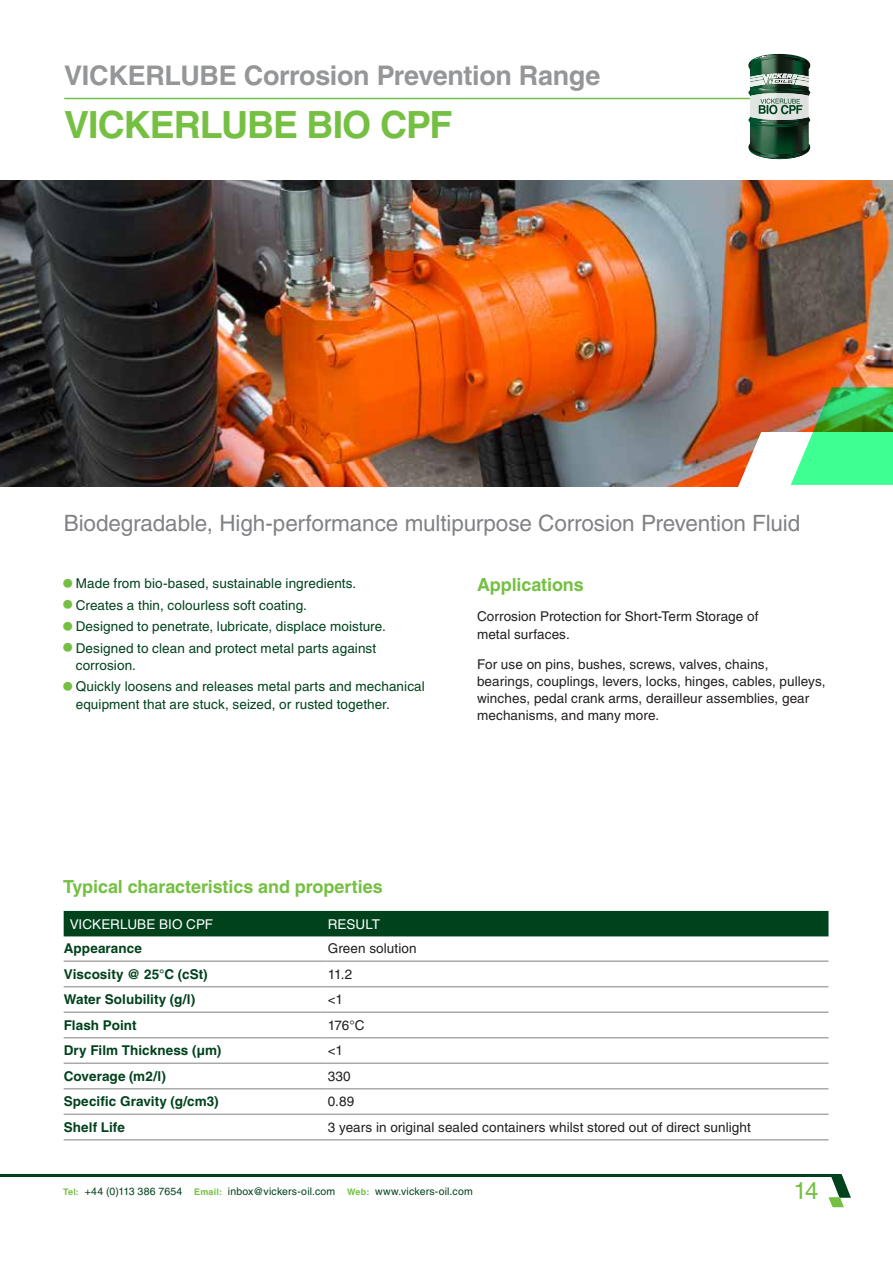
<style>
.page{position:relative;width:893px;height:1263px;background:#fff}
.page>*{position:absolute;margin:0;border:0;box-sizing:border-box;transform-origin:0 0}
.t1{font:700 37.5px "Helvetica LT Pro";letter-spacing:-.03em;color:#75c043}
.t2{font:700 27px "Helvetica LT Pro";letter-spacing:-.015em;color:#949698}
.t3{font:24px "Helvetica LT Pro";color:#75c043}
.t4{font:22.5px "Helvetica LT Pro";letter-spacing:-.005em;color:#808285}
.t5{font:700 18px "Helvetica LT Pro";letter-spacing:-.005em;color:#75c043}
.t6{font:13.5px/17.2px "Helvetica LT Pro";letter-spacing:.005em;color:#231f20}
.t7{font:13.5px/17.2px "Helvetica LT Pro";letter-spacing:.005em;color:#00421c}
.t8{font:700 13.5px "Helvetica LT Pro";letter-spacing:.005em;color:#00421c}
.t9{font:13.5px "Helvetica LT Pro";letter-spacing:.005em;color:#fff}
.t10{font:10.5px "Helvetica LT Pro";letter-spacing:.02em;color:#00421c}
.s1{font-weight:700;font-size:27px;color:#75c043}
.s2{font-weight:700;font-size:9px;color:#75c043}
</style>
<div class="page">
<img style="left:0;top:180px;width:893px;height:307px">
<img style="left:720px;top:387px;width:173px;height:100px">
<div style="left:64px;top:911px;width:764px;height:25px;background:#00421c"></div>
<hr style="left:64px;top:960px;width:264px;height:2px;background:#a7a9ac">
<hr style="left:328px;top:960px;width:500px;height:2px;background:#a7a9ac">
<hr style="left:64px;top:986px;width:264px;height:1px;background:#a7a9ac">
<hr style="left:328px;top:986px;width:500px;height:1px;background:#a7a9ac">
<hr style="left:64px;top:1011px;width:264px;height:2px;background:#a7a9ac">
<hr style="left:328px;top:1011px;width:500px;height:2px;background:#a7a9ac">
<hr style="left:64px;top:1037px;width:264px;height:1px;background:#a7a9ac">
<hr style="left:328px;top:1037px;width:500px;height:1px;background:#a7a9ac">
<hr style="left:64px;top:1062px;width:264px;height:2px;background:#a7a9ac">
<hr style="left:328px;top:1062px;width:500px;height:2px;background:#a7a9ac">
<hr style="left:64px;top:1088px;width:264px;height:1px;background:#a7a9ac">
<hr style="left:328px;top:1088px;width:500px;height:1px;background:#a7a9ac">
<hr style="left:64px;top:1113px;width:264px;height:2px;background:#a7a9ac">
<hr style="left:328px;top:1113px;width:500px;height:2px;background:#a7a9ac">
<hr style="left:64px;top:1139px;width:264px;height:1px;background:#a7a9ac">
<hr style="left:328px;top:1139px;width:500px;height:1px;background:#a7a9ac">
<hr style="left:64px;top:98px;width:740px;height:1px;background:#75c043">
<svg style="left:748px;top:138px;width:63px;height:21px"></svg>
<img style="left:750px;top:114px;width:59px;height:6px">
<svg style="left:748px;top:54px;width:62px;height:60px;background:#7a9284"></svg>
<hr style="left:0;top:1174px;width:839px;height:3px;background:#00421c">
<svg style="left:828px;top:1174px;width:23px;height:33px"></svg>
<h2 class="t2" style="left:64px;top:59px;width:538px">VICKERLUBE Corrosion Prevention Range</h2>
<h1 class="t1" style="left:64px;top:102px;width:390px">VICKERLUBE BIO CPF</h1>
<h3 class="t4" style="left:64px;top:510px;width:738px">Biodegradable, High-performance multipurpose Corrosion Prevention Fluid</h3>
<p class="t7" style="left:63px;top:575px;width:295px"><span class="s1">•</span> Made from bio-based, sustainable ingredients.</p>
<p class="t7" style="left:63px;top:596px;width:246px"><span class="s1">•</span> Creates a thin, colourless soft coating.</p>
<p class="t7" style="left:63px;top:618px;width:324px"><span class="s1">•</span> Designed to penetrate, lubricate, displace moisture.</p>
<p class="t7" style="left:76px;top:639px;width:302px;text-indent:-13px"><span class="s1">•</span> Designed to clean and protect metal parts against corrosion.</p>
<p class="t7" style="left:76px;top:678px;width:351px;text-indent:-13px"><span class="s1">•</span> Quickly loosens and releases metal parts and mechanical equipment that are stuck, seized, or rusted together.</p>
<h3 class="t5" style="left:477px;top:574px;width:108px">Applications</h3>
<p class="t6" style="left:477px;top:608px;width:283px">Corrosion Protection for Short-Term Storage of metal surfaces.</p>
<p class="t6" style="left:477px;top:655px;width:350px">For use on pins, bushes, screws, valves, chains, bearings, couplings, levers, locks, hinges, cables, pulleys, winches, pedal crank arms, derailleur assemblies, gear mechanisms, and many more.</p>
<h3 class="t5" style="left:63px;top:875px;width:321px">Typical characteristics and properties</h3>
<p class="t9" style="left:70px;top:916px;width:145px">VICKERLUBE BIO CPF</p>
<p class="t9" style="left:328px;top:916px;width:54px">RESULT</p>
<p class="t8" style="left:64px;top:940px;width:80px">Appearance</p>
<p class="t6" style="left:328px;top:940px;width:90px">Green solution</p>
<p class="t8" style="left:64px;top:966px;width:145px">Viscosity @ 25°C (cSt)</p>
<p class="t6" style="left:328px;top:965px;width:26px">11.2</p>
<p class="t8" style="left:64px;top:991px;width:133px">Water Solubility (g/l)</p>
<p class="t6" style="left:328px;top:991px;width:17px">&lt;1</p>
<p class="t8" style="left:64px;top:1017px;width:74px">Flash Point</p>
<p class="t6" style="left:328px;top:1016px;width:38px">176°C</p>
<p class="t8" style="left:64px;top:1042px;width:159px">Dry Film Thickness (µm)</p>
<p class="t6" style="left:328px;top:1042px;width:17px">&lt;1</p>
<p class="t8" style="left:64px;top:1068px;width:104px">Coverage (m2/l)</p>
<p class="t6" style="left:328px;top:1067px;width:24px">330</p>
<p class="t8" style="left:64px;top:1093px;width:157px">Specific Gravity (g/cm3)</p>
<p class="t6" style="left:328px;top:1093px;width:28px">0.89</p>
<p class="t8" style="left:64px;top:1119px;width:63px">Shelf Life</p>
<p class="t6" style="left:328px;top:1118px;width:424px">3 years in original sealed containers whilst stored out of direct sunlight</p>
<p class="t10" style="left:63px;top:1185px;width:411px"><span class="s2">Tel:</span> +44 (0)113 386 7654 <span class="s2">Email:</span> inbox@vickers-oil.com <span class="s2">Web:</span> www.vickers-oil.com</p>
<h3 class="t3" style="left:793px;top:1177px;width:26px">14</h3>
</div>
